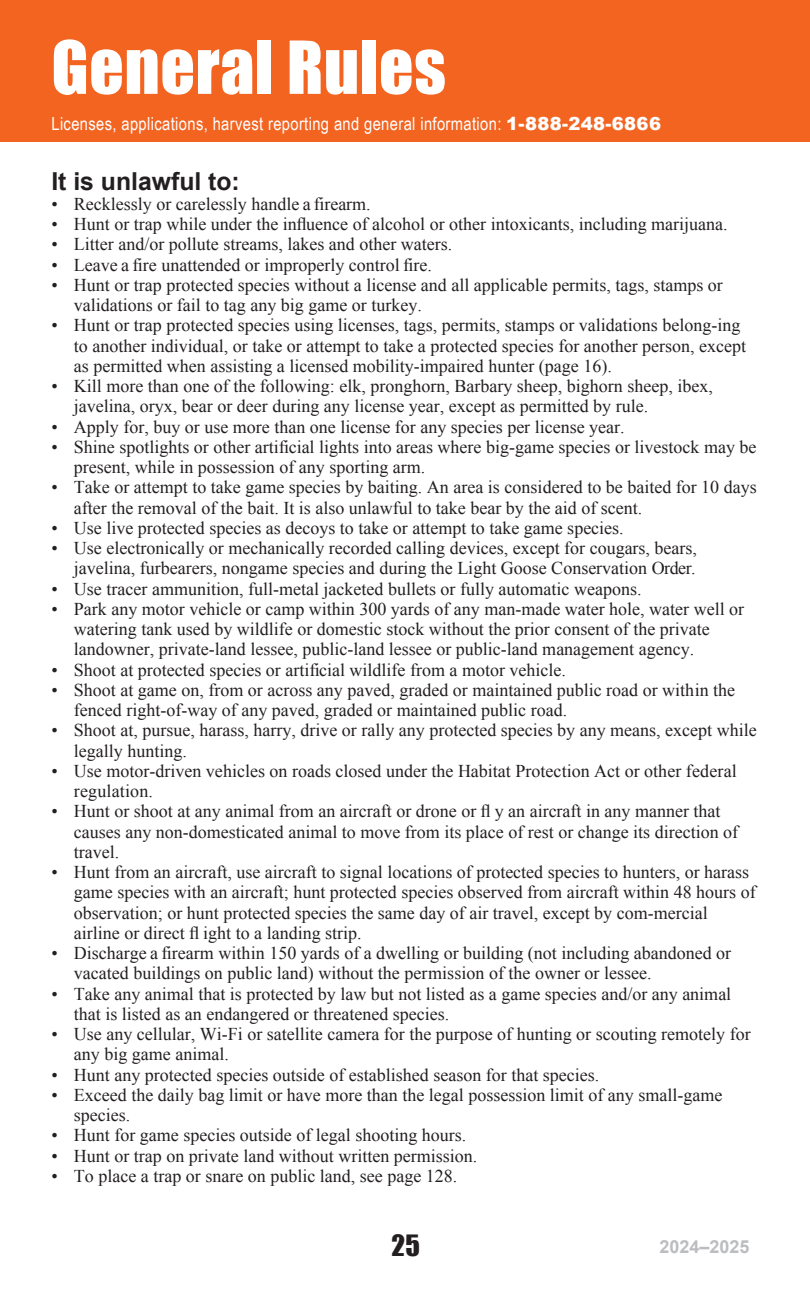
<style>
.page{position:relative;width:810px;height:1296px;background:#fff}
.page>*{position:absolute;margin:0;border:0;box-sizing:border-box;transform-origin:0 0}
.t1{font:67.5px "Impact";letter-spacing:.01em;color:#fff}
.t2{font:27px "Impact";color:#231f20}
.t3{font:700 24.75px "Arial";color:#231f20}
.t4{font:18px/20.2px "Times New Roman";color:#231f20}
.t5{font:18px "Arial Narrow";letter-spacing:.02em;color:#fff}
.t6{font:700 18px "Arial";color:#bcbdc0}
.s1{font-family:"Arial";font-weight:900}
</style>
<div class="page">
<div style="left:0;top:0;width:810px;height:142px;background:#f36421"></div>
<h1 class="t1" style="left:51px;top:15px;width:396px">General Rules</h1>
<p class="t5" style="left:51px;top:110px;width:611px">Licenses, applications, harvest reporting and general information: <span class="s1">1-888-248-6866</span></p>
<h3 class="t3" style="left:51px;top:165px;width:190px">It is unlawful to:</h3>
<p class="t4" style="left:51px;top:194px;width:321px">• Recklessly or carelessly handle a firearm.</p>
<p class="t4" style="left:51px;top:214px;width:678px">• Hunt or trap while under the influence of alcohol or other intoxicants, including marijuana.</p>
<p class="t4" style="left:51px;top:234px;width:402px">• Litter and/or pollute streams, lakes and other waters.</p>
<p class="t4" style="left:51px;top:254px;width:382px">• Leave a fire unattended or improperly control fire.</p>
<p class="t4" style="left:74px;top:275px;width:650px;text-indent:-22px">• Hunt or trap protected species without a license and all applicable permits, tags, stamps or validations or fail to tag any big game or turkey.</p>
<p class="t4" style="left:74px;top:315px;width:674px;text-indent:-22px">• Hunt or trap protected species using licenses, tags, permits, stamps or validations belong-ing to another individual, or take or attempt to take a protected species for another person, except as permitted when assisting a licensed mobility-impaired hunter (page 16).</p>
<p class="t4" style="left:74px;top:376px;width:640px;text-indent:-22px">• Kill more than one of the following: elk, pronghorn, Barbary sheep, bighorn sheep, ibex, javelina, oryx, bear or deer during any license year, except as permitted by rule.</p>
<p class="t4" style="left:51px;top:416px;width:575px">• Apply for, buy or use more than one license for any species per license year.</p>
<p class="t4" style="left:74px;top:437px;width:684px;text-indent:-22px">• Shine spotlights or other artificial lights into areas where big-game species or livestock may be present, while in possession of any sporting arm.</p>
<p class="t4" style="left:74px;top:477px;width:684px;text-indent:-22px">• Take or attempt to take game species by baiting. An area is con sid ered to be baited for 10 days after the removal of the bait. It is also unlawful to take bear by the aid of scent.</p>
<p class="t4" style="left:51px;top:518px;width:574px">• Use live protected species as decoys to take or attempt to take game species.</p>
<p class="t4" style="left:51px;top:538px;width:647px;text-align:right">• Use electronically or mechanically recorded calling devices, except for cougars, bears, javelina, furbearers, nongame species and during the Light Goose Conservation Order.</p>
<p class="t4" style="left:51px;top:578px;width:592px">• Use trac er ammunition, full-metal jacketed bullets or fully automatic weapons.</p>
<p class="t4" style="left:74px;top:599px;width:672px;text-indent:-22px">• Park any motor vehicle or camp within 300 yards of any man-made water hole, water well or watering tank used by wildlife or domestic stock without the prior consent of the private landowner, private-land lessee, public-land lessee or public-land management agency.</p>
<p class="t4" style="left:51px;top:659px;width:516px">• Shoot at protected species or artificial wildlife from a motor vehicle.</p>
<p class="t4" style="left:74px;top:680px;width:663px;text-indent:-22px">• Shoot at game on, from or across any paved, graded or main tained pub lic road or with in the fenced right-of-way of any paved, graded or main tained pub lic road.</p>
<p class="t4" style="left:74px;top:720px;width:684px;text-indent:-22px">• Shoot at, pursue, harass, harry, drive or rally any protected species by any means, except while legally hunting.</p>
<p class="t4" style="left:74px;top:761px;width:664px;text-indent:-22px">• Use motor-driven ve hi cles on roads closed under the Hab i tat Pro tec tion Act or oth er federal regulation.</p>
<p class="t4" style="left:74px;top:801px;width:666px;text-indent:-23px">• Hunt or shoot at any animal from an aircraft or drone or fl y an aircraft in any manner that causes any non-domesticated animal to move from its place of rest or change its direction of travel.</p>
<p class="t4" style="left:74px;top:862px;width:683px;text-indent:-22px">• Hunt from an aircraft, use aircraft to signal locations of protected species to hunters, or harass game species with an aircraft; hunt protected species observed from aircraft within 48 hours of observation; or hunt protected species the same day of air travel, except by com-mercial airline or direct fl ight to a landing strip.</p>
<p class="t4" style="left:74px;top:943px;width:659px;text-indent:-22px">• Discharge a firearm with in 150 yards of a dwelling or building (not including abandoned or vacated buildings on public land) with out the per mis sion of the owner or lessee.</p>
<p class="t4" style="left:74px;top:983px;width:659px;text-indent:-22px">• Take any animal that is protected by law but not listed as a game species and/or any animal that is listed as an endangered or threatened species.</p>
<p class="t4" style="left:74px;top:1024px;width:678px;text-indent:-23px">• Use any cellular, Wi-Fi or satellite camera for the purpose of hunting or scouting remotely for any big game animal.</p>
<p class="t4" style="left:51px;top:1064px;width:549px">• Hunt any protected species outside of established season for that species.</p>
<p class="t4" style="left:74px;top:1085px;width:650px;text-indent:-22px">• Exceed the daily bag limit or have more than the legal possession limit of any small-game species.</p>
<p class="t4" style="left:51px;top:1125px;width:416px">• Hunt for game species outside of legal shooting hours.</p>
<p class="t4" style="left:51px;top:1145px;width:427px">• Hunt or trap on private land without written permission.</p>
<p class="t4" style="left:51px;top:1166px;width:407px">• To place a trap or snare on public land, see page 128.</p>
<h2 class="t2" style="left:392px;top:1224px;width:30px">25</h2>
<p class="t6" style="left:659px;top:1235px;width:92px">2024–2025</p>
</div>
